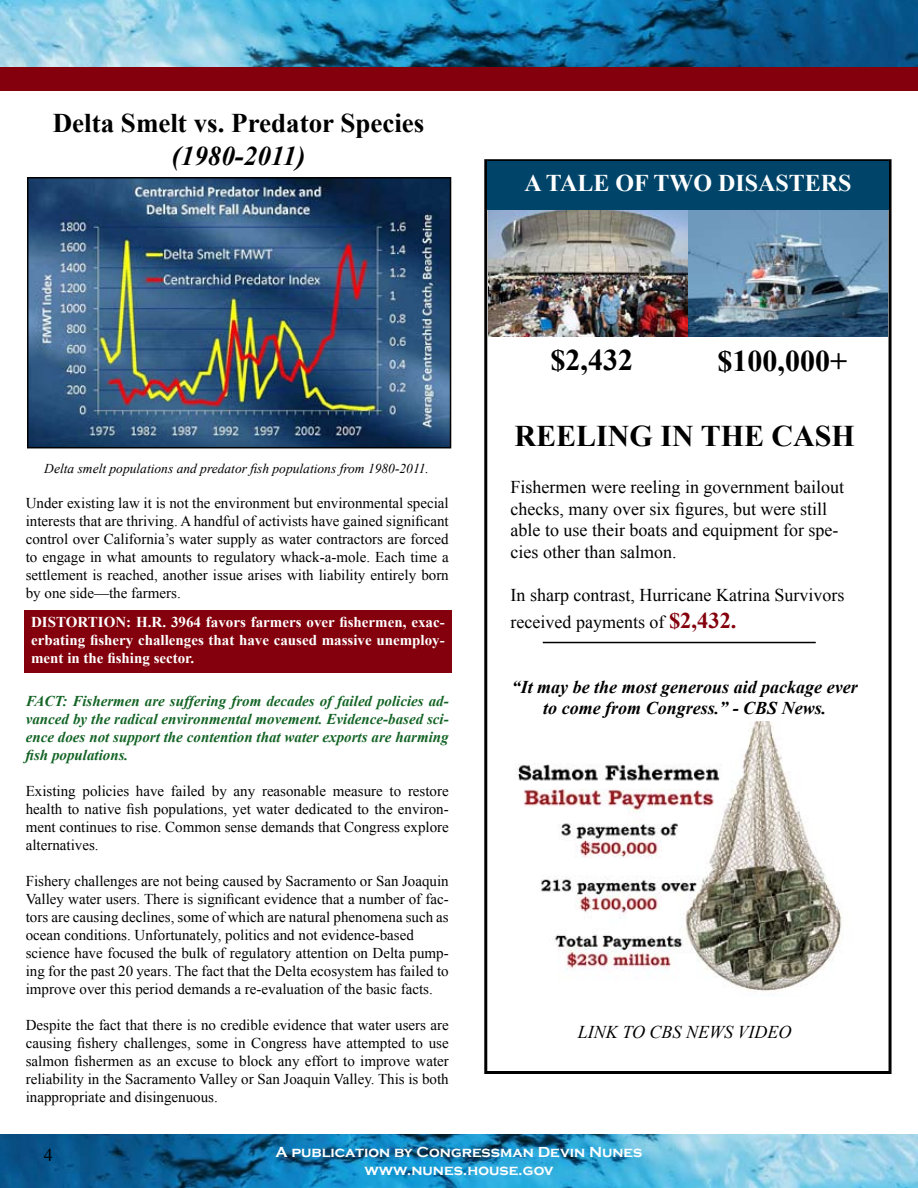
<style>
.page{position:relative;width:918px;height:1188px;background:#fff}
.page>*{position:absolute;margin:0;border:0;box-sizing:border-box;transform-origin:0 0}
.t1{font:700 30px "Times New Roman";color:#000}
.t2{font:700 27px "Times New Roman";color:#000}
.t3{font:italic 700 27px "Times New Roman";color:#000}
.t4{font:700 24px "Times New Roman";color:#fff}
.t5{font:18px/21.6px "Times New Roman";color:#000}
.t6{font:italic 700 18px/21.6px "Times New Roman";color:#000;text-align:center}
.t7{font:italic 18px "Times New Roman";color:#000}
.t8{font:15px/18px "Times New Roman";color:#000;text-align:justify}
.t9{font:italic 700 15px/18px "Times New Roman";color:#136425;text-align:justify}
.t10{font:700 15px/18px "Times New Roman";color:#fff;text-align:justify}
.t11{font:700 15px/18px "Copperplate Gothic";color:#fff;text-align:center}
.t12{font:italic 13.5px "Times New Roman";color:#000}
.s1{font-weight:700;font-size:22.5px;color:#84000c}
</style>
<div class="page">
<div style="left:484px;top:159px;width:408px;height:915px;border:3px solid #000"></div>
<div style="left:24px;top:610px;width:428px;height:64px;background:#84000c"></div>
<img style="left:0;top:1135px;width:918px;height:53px">
<div style="left:0;top:65px;width:918px;height:26px;background:#84000c"></div>
<img style="left:0;top:0;width:918px;height:66px">
<img style="left:30px;top:180px;width:418px;height:265px">
<div style="left:27px;top:177px;width:424px;height:271px;border:2px solid #000"></div>
<img style="left:488px;top:209px;width:200px;height:127px">
<img style="left:688px;top:209px;width:200px;height:128px">
<img style="left:517px;top:722px;width:325px;height:270px">
<hr style="left:543px;top:642px;width:273px;height:1px;background:#000">
<div style="left:487px;top:161px;width:402px;height:48px;background:#004569"></div>
<h2 class="t2" style="left:53px;top:105px;width:373px">Delta Smelt vs. Predator Species</h2>
<h2 class="t3" style="left:172px;top:137px;width:135px">(1980-2011)</h2>
<h3 class="t4" style="left:524px;top:166px;width:282px">A TAlE OF TWO DISASTER</h3>
<h3 class="t4" style="left:838px;top:166px;width:15px">S</h3>
<p class="t12" style="left:44px;top:459px;width:386px">Delta smelt populations and predator fish populations from 1980-2011.</p>
<p class="t8" style="left:26px;top:493px;width:425px">Under existing law it is not the environment but environmental special interests that are thriving. A handful of activists have gained significant control over California’s water supply as water contractors are forced to engage in what amounts to regulatory whack-a-mole. Each time a settlement is reached, another issue arises with liability entirely born by one side—the farmers.</p>
<p class="t10" style="left:31px;top:613px;width:415px">DISTORTION: H.R. 3964 favors farmers over fishermen, exac&shy;erbating fishery challenges that have caused massive unemploy&shy;ment in the fishing sector.</p>
<p class="t9" style="left:26px;top:691px;width:425px">FACT: Fishermen are suffering from decades of failed policies ad&shy;vanced by the radical environmental movement. Evidence-based sci&shy;ence does not support the contention that water exports are harming fish populations.</p>
<p class="t8" style="left:26px;top:781px;width:425px">Existing policies have failed by any reasonable measure to restore health to native fish populations, yet water dedicated to the environ&shy;ment continues to rise. Common sense demands that Congress explore alternatives.</p>
<p class="t8" style="left:26px;top:871px;width:425px;text-align:left">Fishery challenges are not being caused by Sacramento or San Joaquin Valley water users. There is significant evidence that a number of fac&shy;tors are causing declines, some of which are natural phenomena such as ocean conditions. Unfortunately, politics and not evidence-based science have focused the bulk of regulatory attention on Delta pump&shy;ing for the past 20 years. The fact that the Delta ecosystem has failed to improve over this period demands a re-evaluation of the basic facts.</p>
<p class="t8" style="left:26px;top:1015px;width:425px">Despite the fact that there is no credible evidence that water users are causing fishery challenges, some in Congress have attempted to use salmon fishermen as an excuse to block any effort to improve water reliability in the Sacramento Valley or San Joaquin Valley. This is both inappropriate and disingenuous.</p>
<h1 class="t1" style="left:551px;top:339px;width:84px">$2,432</h1>
<h1 class="t1" style="left:718px;top:340px;width:131px">$100,000+</h1>
<h1 class="t1" style="left:515px;top:415px;width:342px">Reeling in the Cash</h1>
<p class="t5" style="left:511px;top:476px;width:335px">Fishermen were reeling in government bailout checks, many over six figures, but were still able to use their boats and equipment for spe&shy;cies other than salmon.</p>
<p class="t5" style="left:511px;top:581px;width:335px;line-height:27px">In sharp contrast, Hurricane Katrina Survivors received payments of <span class="s1">$2,432.</span></p>
<p class="t6" style="left:512px;top:675px;width:347px">“It may be the most generous aid package ever to come from Congress.” - CBS News.</p>
<p class="t7" style="left:578px;top:1020px;width:215px">LINK TO CBS NEWS VIDEO</p>
<p class="t5" style="left:44px;top:1144px;width:10px">4</p>
<p class="t11" style="left:276px;top:1143px;width:368px">A publication by Congressman Devin Nunes www.nunes.house.gov</p>
</div>
